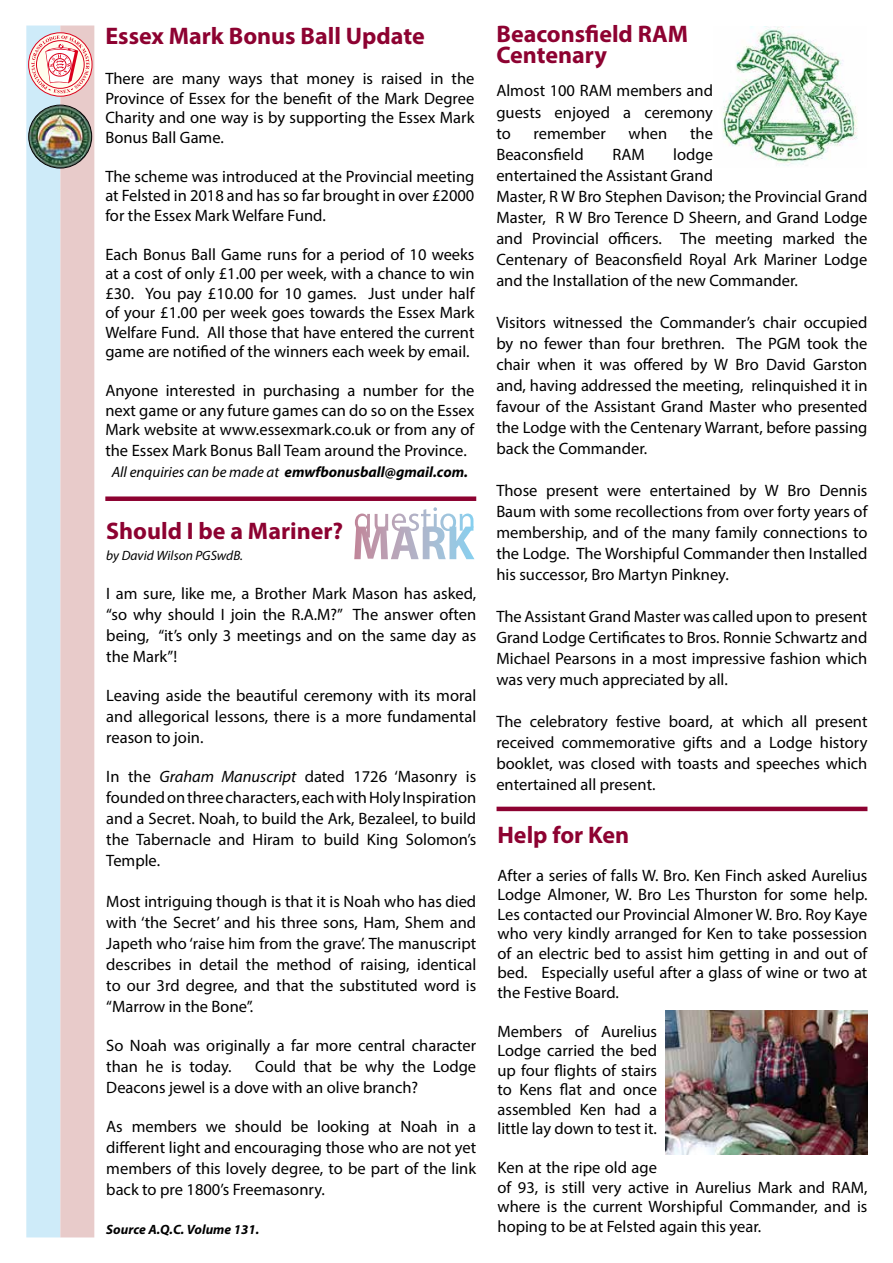
<style>
.page{position:relative;width:893px;height:1263px;background:#fff}
.page>*{position:absolute;margin:0;border:0;box-sizing:border-box;transform-origin:0 0}
.t1{font:700 24px/21px "Myriad Pro";color:#8d0231}
.t2{font:16.5px/21px "Myriad Pro";color:#000;text-align:justify}
.t3{font:italic 700 15px "Myriad Pro";color:#000}
.t4{font:italic 700 13.5px "Myriad Pro";color:#000}
.t5{font:italic 13.5px "Myriad Pro";color:#000}
.s1{font-weight:400}
.s2{font-style:italic}
</style>
<div class="page">
<div style="left:26px;top:26px;width:34px;height:1211px;background:#ceebf9"></div>
<div style="left:60px;top:26px;width:34px;height:1211px;background:#e8cbca"></div>
<div style="left:28px;top:33px;width:64px;height:63px;border:2px solid #fffdef;border-radius:50%"></div>
<div style="left:28px;top:33px;width:64px;height:63px;border:1px solid #db001b;border-radius:50%"></div>
<svg style="left:31px;top:36px;width:58px;height:57px;background:#f2bfbe"></svg>
<img style="left:29px;top:105px;width:63px;height:63px;border-radius:31px">
<div style="left:29px;top:105px;width:63px;height:63px;border:1px solid #000;border-radius:50%"></div>
<img style="left:665px;top:1010px;width:202px;height:145px">
<div style="left:105px;top:496px;width:371px;height:5px;background:#8d0231"></div>
<hr style="left:497px;top:807px;width:370px;height:4px;background:#8d0231">
<svg style="left:354px;top:507px;width:120px;height:52px"></svg>
<img style="left:723px;top:26px;width:134px;height:140px">
<h1 class="t1" style="left:105px;top:24px;width:321px">Essex Mark Bonus Ball Update</h1>
<p class="t2" style="left:105px;top:68px;width:371px;line-height:19.5px">There are many ways that money is raised in the Province of Essex for the benefit of the Mark Degree Charity and one way is by supporting the Essex Mark Bonus Ball Game.</p>
<p class="t2" style="left:105px;top:166px;width:371px;line-height:19.5px">The scheme was introduced at the Provincial meeting at Felsted in 2018 and has so far brought in over £2000 for the Essex Mark Welfare Fund.</p>
<p class="t2" style="left:105px;top:244px;width:371px;line-height:19.5px">Each Bonus Ball Game runs for a period of 10 weeks at a cost of only £1.00 per week, with a chance to win £30. You pay £10.00 for 10 games. Just under half of your £1.00 per week goes towards the Essex Mark Welfare Fund. All those that have entered the current game are notified of the winners each week by email.</p>
<p class="t2" style="left:105px;top:381px;width:371px;line-height:19.5px">Anyone interested in purchasing a number for the next game or any future games can do so on the Essex Mark website at www.essexmark.co.uk or from any of</p>
<p class="t2" style="left:105px;top:440px;width:363px">the Essex Mark Bonus Ball Team around the Province.</p>
<p class="t3" style="left:112px;top:462px;width:358px"><span class="s1">All enquiries can be made at</span> emwfbonusball@gmail.com.</p>
<h1 class="t1" style="left:106px;top:520px;width:238px">Should I be a Mariner?</h1>
<p class="t5" style="left:106px;top:547px;width:138px">by David Wilson PGSwdB.</p>
<p class="t2" style="left:106px;top:583px;width:371px">I am sure, like me, a Brother Mark Mason has asked, “so why should I join the R.A.M?” The answer often being, “it’s only 3 meetings and on the same day as the Mark”!</p>
<p class="t2" style="left:106px;top:685px;width:371px">Leaving aside the beautiful ceremony with its moral and allegorical lessons, there is a more fundamental reason to join.</p>
<p class="t2" style="left:106px;top:766px;width:371px">In the <span class="s2">Graham Manuscript</span> dated 1726 ‘Masonry is founded on three characters, each with Holy Inspiration and a Secret. Noah, to build the Ark, Bezaleel, to build the Tabernacle and Hiram to build King Solomon’s Temple.</p>
<p class="t2" style="left:106px;top:890px;width:371px">Most intriguing though is that it is Noah who has died with ‘the Secret’ and his three sons, Ham, Shem and Japeth who ‘raise him from the grave’. The manuscript describes in detail the method of raising, identical to our 3rd degree, and that the substituted word is “Marrow in the Bone”.</p>
<p class="t2" style="left:106px;top:1034px;width:371px">So Noah was originally a far more central character than he is today.</p>
<p class="t2" style="left:106px;top:1055px;width:371px;text-indent:149px">Could that be why the Lodge<br>Deacons jewel is a dove with an olive branch?</p>
<p class="t2" style="left:106px;top:1115px;width:371px">As members we should be looking at Noah in a different light and encouraging those who are not yet members of this lovely degree, to be part of the link back to pre 1800’s Freemasonry.</p>
<p class="t4" style="left:106px;top:1220px;width:154px">Source A.Q.C. Volume 131.</p>
<h1 class="t1" style="left:496px;top:23px;width:193px">Beaconsfield RAM<br>Centenary</h1>
<p class="t2" style="left:496px;top:80px;width:218px">Almost 100 RAM members and guests enjoyed a ceremony to</p>
<p class="t2" style="left:533px;top:122px;width:74px">remember</p>
<p class="t2" style="left:629px;top:122px;width:40px">when</p>
<p class="t2" style="left:690px;top:122px;width:24px">the</p>
<p class="t2" style="left:496px;top:143px;width:89px">Beaconsfield</p>
<p class="t2" style="left:612px;top:143px;width:34px">RAM</p>
<p class="t2" style="left:496px;top:143px;width:373px;text-align:left;text-indent:177px">lodge<br>entertained the Assistant Grand<br>Master, R W Bro Stephen Davison; the Provincial Grand Master, R W Bro Terence D Sheern, and Grand Lodge and Provincial officers. The meeting marked the Centenary of Beaconsfield Royal Ark Mariner Lodge and the Installation of the new Commander.</p>
<p class="t2" style="left:496px;top:311px;width:373px">Visitors witnessed the Commander’s chair occupied by no fewer than four brethren. The PGM took the chair when it was offered by W Bro David Garston and, having addressed the meeting, relinquished it in favour of the Assistant Grand Master who presented the Lodge with the Centenary Warrant, before passing back the Commander.</p>
<p class="t2" style="left:496px;top:479px;width:373px">Those present were entertained by W Bro Dennis Baum with some recollections from over forty years of membership, and of the many family connections to the Lodge. The Worshipful Commander then Installed his successor, Bro Martyn Pinkney.</p>
<p class="t2" style="left:496px;top:605px;width:373px">The Assistant Grand Master was called upon to present Grand Lodge Certificates to Bros. Ronnie Schwartz and Michael Pearsons in a most impressive fashion which was very much appreciated by all.</p>
<p class="t2" style="left:496px;top:710px;width:373px">The celebratory festive board, at which all present received commemorative gifts and a Lodge history booklet, was closed with toasts and speeches which entertained all present.</p>
<h1 class="t1" style="left:497px;top:824px;width:133px">Help for Ken</h1>
<p class="t2" style="left:497px;top:865px;width:371px;line-height:19.5px">After a series of falls W. Bro. Ken Finch asked Aurelius Lodge Almoner, W. Bro Les Thurston for some help.<br>Les contacted our Provincial Almoner W. Bro. Roy Kaye who very kindly arranged for Ken to take possession of an electric bed to assist him getting in and out of bed. Especially useful after a glass of wine or two at the Festive Board.</p>
<p class="t2" style="left:497px;top:1021px;width:161px;line-height:19.5px">Members of Aurelius Lodge carried the bed up four flights of stairs to Kens flat and once assembled Ken had a little lay down to test it.</p>
<p class="t2" style="left:497px;top:1158px;width:371px;line-height:19.5px;text-align:left">Ken at the ripe old age<br>of 93, is still very active in Aurelius Mark and RAM, where is the current Worshipful Commander, and is hoping to be at Felsted again this year.</p>
</div>
